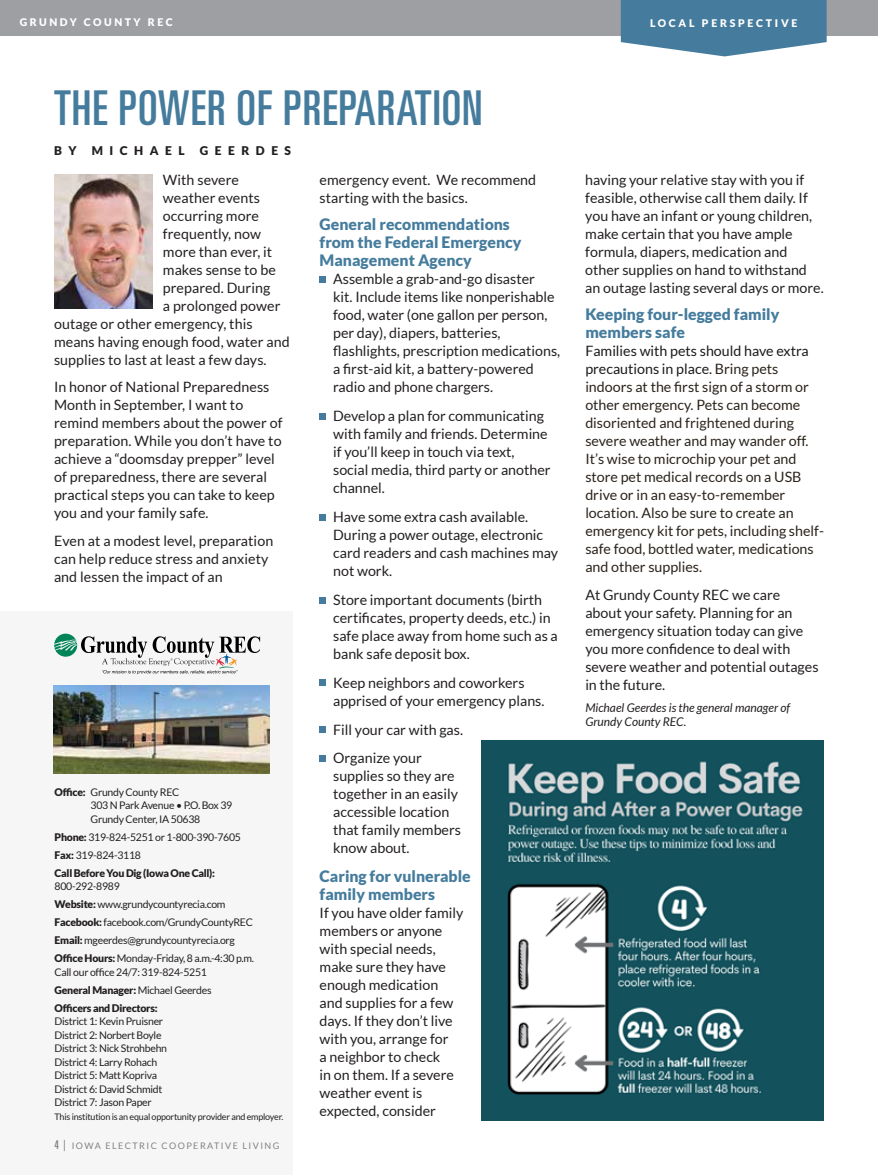
<style>
.page{position:relative;width:878px;height:1175px;background:#fff}
.page>*{position:absolute;margin:0;border:0;box-sizing:border-box;transform-origin:0 0}
.t1{font:ultra-condensed 48px "Univers";letter-spacing:.02em;color:#457c9d}
.t2{font:900 15.75px/18px "Lato";color:#457c9d}
.t3{font:14.25px/18px "Lato";color:#231f20}
.t4{font:14.25px/18px "Lato";color:#2a231b}
.t5{font:italic 12px/13.5px "Lato";color:#231f20}
.t6{font:900 12px "Lato";letter-spacing:.54em;color:#231f20}
.t7{font:10.5px/13.5px "Lato";letter-spacing:-.025em;color:#231f20}
.t8{font:900 10.5px/18px "Lato";letter-spacing:-.025em;color:#231f20}
.t9{font:900 10.5px "Lato";letter-spacing:.25em;color:#fff}
.t10{font:9px "Lato";letter-spacing:-.025em;color:#231f20}
.t11{font:9px "Lato";letter-spacing:.16em;color:#808285}
.s1{font-weight:900}
.s2{font-weight:400}
.s3{font-family:"Univers";font-stretch:ultra-condensed;font-size:12px}
.s4{font-size:12px}
.s5{color:#1b1b1b}
</style>
<div class="page">
<div style="left:0;top:611px;width:292px;height:563px;background:#f6f6f6"></div>
<svg style="left:54px;top:633px;width:206px;height:41px"></svg>
<img style="left:54px;top:685px;width:215px;height:89px">
<div style="left:0;top:0;width:878px;height:35px;background:#9d9fa2"></div>
<svg style="left:620px;top:0;width:206px;height:56px;background:#5b8ca8"></svg>
<img style="left:54px;top:174px;width:98px;height:135px">
<div style="left:319px;top:276px;width:7px;height:7px;background:#457c9d"></div>
<div style="left:319px;top:413px;width:7px;height:7px;background:#457c9d"></div>
<div style="left:319px;top:514px;width:7px;height:6px;background:#457c9d"></div>
<div style="left:319px;top:597px;width:7px;height:6px;background:#457c9d"></div>
<div style="left:319px;top:679px;width:7px;height:7px;background:#457c9d"></div>
<div style="left:319px;top:726px;width:7px;height:7px;background:#457c9d"></div>
<div style="left:319px;top:755px;width:7px;height:7px;background:#457c9d"></div>
<img style="left:481px;top:740px;width:342px;height:380px">
<div style="left:793px;top:916px;width:30px;height:204px;background:#13515c"></div>
<p class="t9" style="left:20px;top:16px;width:154px">GRUNDY COUNTY REC</p>
<p class="t9" style="left:650px;top:17px;width:149px">LOCAL PERSPECTIVE</p>
<h1 class="t1" style="left:54px;top:80px;width:430px">THE POWER OF PREPARATION</h1>
<p class="t6" style="left:54px;top:143px;width:24px">B Y</p>
<p class="t6" style="left:92px;top:143px;width:94px">MICHAEL</p>
<p class="t6" style="left:200px;top:143px;width:93px">GEERDES</p>
<p class="t3" style="left:163px;top:171px;width:78px">With severe</p>
<p class="t3" style="left:163px;top:189px;width:99px">weather events</p>
<p class="t3" style="left:163px;top:207px;width:98px">occurring more</p>
<p class="t3" style="left:163px;top:225px;width:100px">frequently, now</p>
<p class="t3" style="left:163px;top:243px;width:111px">more than ever, it</p>
<p class="t3" style="left:163px;top:261px;width:114px">makes sense to be</p>
<p class="t3" style="left:163px;top:279px;width:109px">prepared. During</p>
<p class="t3" style="left:163px;top:297px;width:119px">a prolonged power</p>
<p class="t3" style="left:54px;top:315px;width:200px">outage or other emergency, this</p>
<p class="t3" style="left:54px;top:333px;width:237px">means having enough food, water and</p>
<p class="t3" style="left:54px;top:351px;width:214px">supplies to last at least a few days.</p>
<p class="t3" style="left:54px;top:378px;width:230px">In honor of National Preparedness<br>Month in September, I want to remind members about the power of preparation. While you don’t have to achieve a “doomsday prepper” level of preparedness, there are several practical steps you can take to keep you and your family safe.</p>
<p class="t3" style="left:54px;top:531px;width:221px">Even at a modest level, preparation can help reduce stress and anxiety and lessen the impact of an</p>
<p class="t3" style="left:319px;top:171px;width:218px">emergency event. We recommend starting with the basics.</p>
<p class="t2" style="left:319px;top:215px;width:203px">General recommendations from the Federal Emergency<br>Management Agency</p>
<p class="t3" style="left:333px;top:270px;width:228px">Assemble a grab-and-go disaster<br>kit. Include items like nonperishable food, water (one gallon per person, per day), diapers, batteries, flashlights, prescription medications, a first-aid kit, a battery-powered radio and phone chargers.</p>
<p class="t3" style="left:333px;top:407px;width:219px">Develop a plan for communicating with family and friends. Determine if you’ll keep in touch via text, social media, third party or another channel.</p>
<p class="t3" style="left:333px;top:508px;width:226px">Have some extra cash available.<br>During a power outage, electronic card readers and cash machines may not work.</p>
<p class="t3" style="left:333px;top:590px;width:226px">Store important documents (birth certificates, property deeds, etc.) in safe place away from home such as a bank safe deposit box.</p>
<p class="t3" style="left:333px;top:673px;width:213px">Keep neighbors and coworkers apprised of your emergency plans.</p>
<p class="t3" style="left:333px;top:715px;width:131px;line-height:28.8px">Fill your car with gas.<br>Organize your</p>
<p class="t3" style="left:333px;top:767px;width:129px">supplies so they are together in an easily accessible location that family members know about.</p>
<p class="t2" style="left:319px;top:867px;width:153px">Caring for vulnerable family members</p>
<p class="t3" style="left:319px;top:904px;width:145px">If you have older family members or anyone with special needs, make sure they have enough medication and supplies for a few days. If they don’t live with you, arrange for<br>a neighbor to check<br>in on them. If a severe weather event is expected, consider</p>
<p class="t7" style="left:91px;top:785px;width:143px;text-indent:-36px"><span class="s1">Office:</span> Grundy County REC<br>303 N Park Avenue • P.O. Box 39<br>Grundy Center, IA 50638</p>
<p class="t8" style="left:55px;top:827px;width:188px">Phone: <span class="s2">319-824-5251 or 1-800-390-7605<br></span>Fax: <span class="s2">319-824-3118<br></span>Call Before You Dig (Iowa One Call):</p>
<p class="t7" style="left:55px;top:877px;width:201px;line-height:18px">800-292-8989<br><span class="s1">Website:</span> www.grundycountyrecia.com <span class="s1">Facebook:</span> facebook.com/GrundyCountyREC <span class="s1">Email:</span> mgeerdes@grundycountyrecia.org <span class="s1">Office Hours:</span> Monday-Friday, 8 a.m.-4:30 p.m.</p>
<p class="t7" style="left:55px;top:962px;width:158px;line-height:18px">Call our office 24/7: 319-824-5251<br><span class="s1">General Manager:</span> Michael Geerdes<br><span class="s1">Officers and Directors:</span></p>
<p class="t7" style="left:55px;top:1014px;width:114px">District 1: Kevin Pruisner<br>District 2: Norbert Boyle<br>District 3: Nick Strohbehn<br>District 4: Larry Rohach<br>District 5: Matt Kopriva<br>District 6: David Schmidt<br>District 7: Jason Paper</p>
<p class="t10" style="left:55px;top:1112px;width:230px">This institution is an equal opportunity provider and employer.</p>
<p class="t11" style="left:55px;top:1141px;width:226px"><span class="s3">4</span> <span class="s4">|</span> IOWA ELECTRIC COOPERATIVE LIVING</p>
<p class="t3" style="left:585px;top:171px;width:240px">having your relative stay with you if feasible, otherwise call them daily. If you have an infant or young children, make certain that you have ample formula, diapers, medication and other supplies on hand to withstand an outage lasting several days or more.</p>
<p class="t2" style="left:585px;top:305px;width:196px">Keeping four-legged family members safe</p>
<p class="t4" style="left:585px;top:342px;width:240px"><span class="s5">Families with pets should have extra precautions in place.</span> Bring pets indoors at the first sign of a storm or other emergency. Pets can become disoriented and frightened during severe weather and may wander off.<br>It’s wise to microchip your pet and store pet medical records on a USB drive or in an easy-to-remember location. Also be sure to create an emergency kit for pets, including shelf&shy;safe food, bottled water, medications and other supplies.</p>
<p class="t3" style="left:585px;top:585px;width:235px">At Grundy County REC we care about your safety. Planning for an emergency situation today can give you more confidence to deal with severe weather and potential outages in the future.</p>
<p class="t5" style="left:585px;top:701px;width:206px">Michael Geerdes is the general manager of<br>Grundy County REC.</p>
</div>
